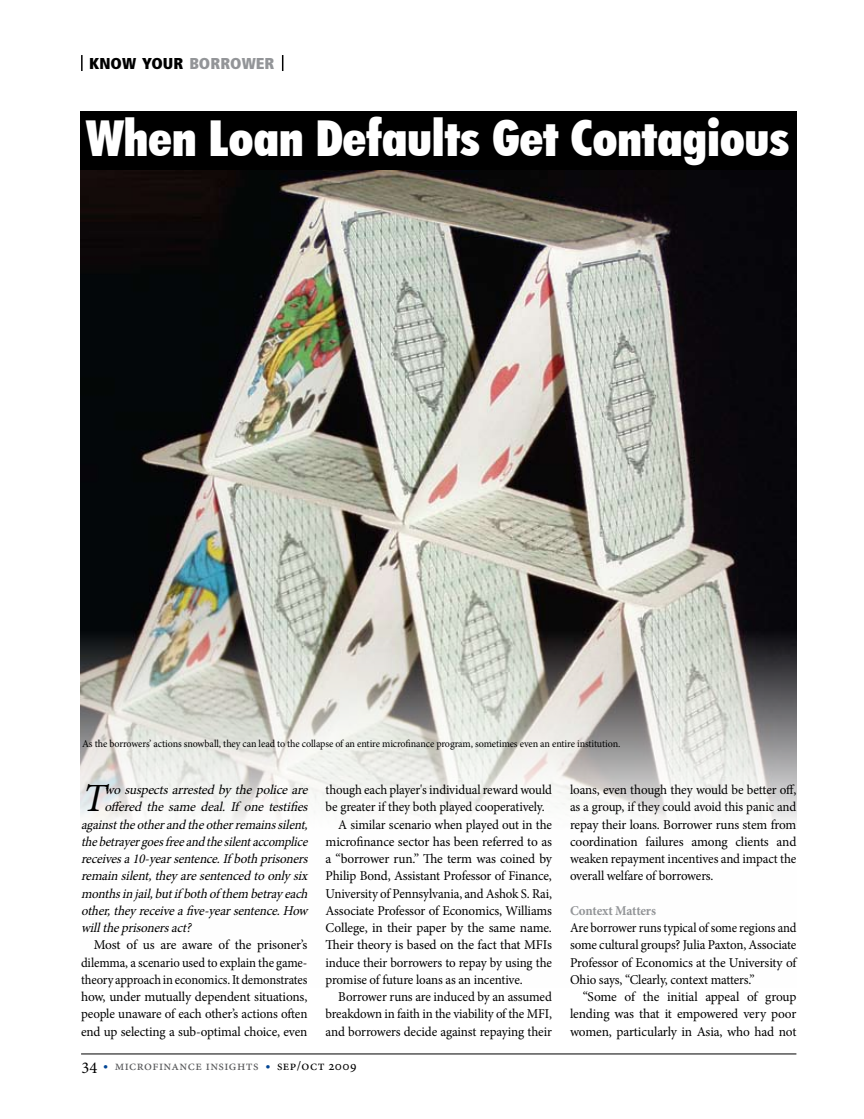
<style>
.page{position:relative;width:864px;height:1119px;background:#fff}
.page>*{position:absolute;margin:0;border:0;box-sizing:border-box;transform-origin:0 0}
.t1{font:900 condensed 49.5px "Futura BT";color:#fff}
.t2{font:italic 40.05px "Minion Pro";color:#000;scale:.96 1}
.t3{font:16.5px "Minion Pro";color:#000}
.t4{font:900 condensed 15.75px "Frutiger";color:#000}
.t5{font:13.5px/17.2px "Minion Pro";letter-spacing:-.01em;color:#000;text-align:justify}
.t6{font:13.5px "Minion Pro";letter-spacing:-.01em;color:#000;scale:.96 1}
.t7{font:13.5px/17.2px "Minion Pro";letter-spacing:-.01em;color:#000;text-align:justify;scale:.94 1}
.t8{font:italic 13.5px "Minion Pro";color:#000;scale:.96 1}
.t9{font:italic 13.5px "Minion Pro";color:#000}
.t10{font:italic 13.5px "Minion Pro";color:#000;scale:.93 1}
.t11{font:italic 13.5px "Minion Pro";color:#000;scale:.95 1}
.t12{font:13.5px "Minion Pro";letter-spacing:-.01em;color:#000;scale:.95 1}
.t13{font:13.5px "Minion Pro";letter-spacing:.03em;color:#58595b}
.t14{font:700 13.5px "Minion Pro";letter-spacing:-.02em;color:#939598;scale:.96 1}
.t15{font:13.5px "Minion Pro";letter-spacing:.03em;color:#000}
.t16{font:10.5px "Minion Pro";letter-spacing:-.005em;color:#000;scale:.96 1}
.s1{color:#939598}
.s2{color:#034694}
</style>
<div class="page">
<hr style="left:81px;top:1053px;width:715px;height:1px;background:#000">
<div style="left:80px;top:111px;width:716px;height:875px;background:#000"></div>
<img style="left:80px;top:171px;width:716px;height:815px">
<svg style="left:282px;top:55px;width:1px;height:16px"></svg>
<svg style="left:81px;top:55px;width:1px;height:16px"></svg>
<p class="t4" style="left:89px;top:54px;width:187px">KNOW YOUR <span class="s1">BORROWER</span></p>
<h1 class="t1" style="left:86px;top:108px;width:704px">When Loan Defaults Get Contagious</h1>
<p class="t16" style="left:82px;top:736px;width:562px">As the borrowers’ actions snowball, they can lead to the collapse of an entire microfinance program, sometimes even an entire institution.</p>
<h2 class="t2" style="left:81px;top:771px;width:38px">T</h2>
<p class="t9" style="left:104px;top:780px;width:208px">wosuspectsarrestedbythepoliceare</p>
<p class="t9" style="left:104px;top:797px;width:208px">offered the same deal. If one testifies</p>
<p class="t11" style="left:81px;top:815px;width:244px">againsttheotherandtheotherremainssilent,</p>
<p class="t10" style="left:81px;top:832px;width:249px">thebetrayergoesfreeandthesilentaccomplice</p>
<p class="t8" style="left:81px;top:849px;width:241px">receivesa10-yearsentence.If bothprisoners</p>
<p class="t9" style="left:81px;top:866px;width:232px">remainsilent,theyaresentencedtoonlysix</p>
<p class="t8" style="left:81px;top:884px;width:241px">monthsinj ail,butifbothofthem betrayeach</p>
<p class="t8" style="left:81px;top:901px;width:241px">other,theyreceiveafive-yearsentence.How</p>
<p class="t8" style="left:81px;top:918px;width:120px">willtheprisonersact?</p>
<p class="t5" style="left:81px;top:936px;width:228px;text-indent:13px">Most of us are aware of the prisoner’s dilemma, a scenario used to explain the game&shy;theory approach in economics. It demonstrates how, under mutually dependent situations, people unaware of each other’s actions often end up selecting a sub-optimal choice, even</p>
<p class="t12" style="left:325px;top:780px;width:240px">though each player's individual reward would</p>
<p class="t6" style="left:325px;top:797px;width:230px">be greater if they both played cooperatively.</p>
<p class="t6" style="left:338px;top:815px;width:224px">A similar scenario when played out in the</p>
<p class="t5" style="left:325px;top:832px;width:228px">microfinance sector has been referred to as</p>
<p class="t5" style="left:325px;top:850px;width:228px">a “borrower run.” The term was coined by</p>
<p class="t5" style="left:325px;top:867px;width:228px">Philip Bond, Assistant Professor of Finance,</p>
<p class="t6" style="left:325px;top:884px;width:237px">University of Pennsylvania, and Ashok S. Rai,</p>
<p class="t5" style="left:325px;top:901px;width:228px">Associate Professor of Economics, Williams</p>
<p class="t5" style="left:325px;top:919px;width:228px">College, in their paper by the same name.</p>
<p class="t5" style="left:325px;top:936px;width:228px">Their theory is based on the fact that MFIs</p>
<p class="t6" style="left:325px;top:953px;width:237px">induce their borrowers to repay by using the</p>
<p class="t6" style="left:325px;top:970px;width:207px">promise of future loans as an incentive.</p>
<p class="t6" style="left:338px;top:987px;width:224px">Borrower runs are induced by an assumed</p>
<p class="t6" style="left:325px;top:1004px;width:237px">breakdown in faith in the viability of the MFI,</p>
<p class="t5" style="left:325px;top:1022px;width:228px">and borrowers decide against repaying their</p>
<p class="t5" style="left:569px;top:781px;width:228px">loans, even though they would be better off, as a group, if they could avoid this panic and repay their loans. Borrower runs stem from coordination failures among clients and weaken repayment incentives and impact the overall welfare of borrowers.</p>
<p class="t14" style="left:569px;top:900px;width:91px">Context Matters</p>
<p class="t7" style="left:569px;top:919px;width:243px">Are borrower runs typical of some regions and some cultural groups? Julia Paxton, Associate Professor of Economics at the University of Ohio says, “Clearly, context matters.”</p>
<p class="t5" style="left:569px;top:988px;width:228px;text-indent:13px">“Some of the initial appeal of group lending was that it empowered very poor women, particularly in Asia, who had not</p>
<p class="t3" style="left:82px;top:1056px;width:17px">34</p>
<p class="t13" style="left:103px;top:1056px;width:156px"><span class="s2">●</span> microfinance insights</p>
<p class="t15" style="left:266px;top:1056px;width:92px"><span class="s2">●</span> sep/oct 2009</p>
</div>
